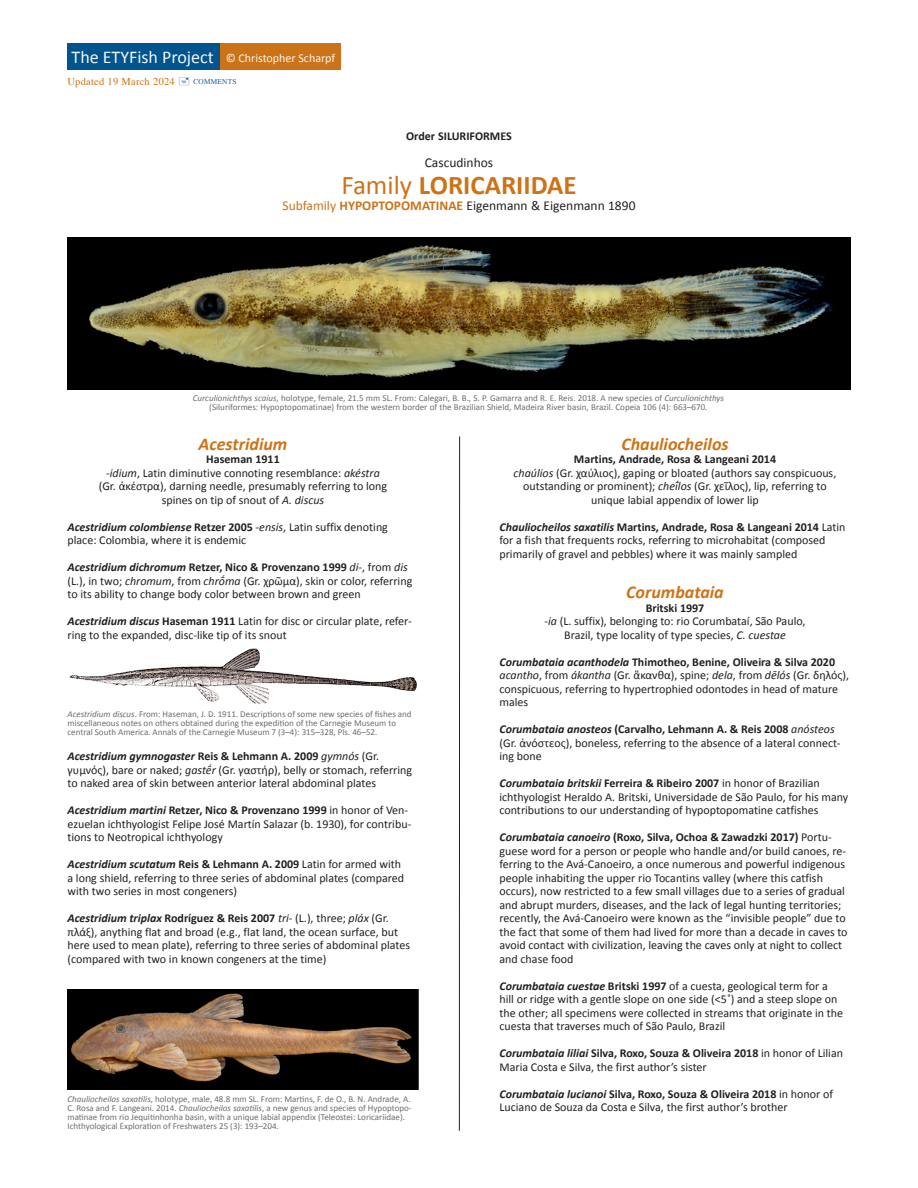
<style>
.page{position:relative;width:918px;height:1188px;background:#fff}
.page>*{position:absolute;margin:0;border:0;box-sizing:border-box;transform-origin:0 0}
.t1{font:700 27px "Calibri";color:#cd7317}
.t2{font:italic 700 18px "Calibri";color:#cd7317}
.t3{font:18px "Calibri";color:#f5f5f6}
.t4{font:13.5px "Calibri";color:#231f20}
.t5{font:12px/13.5px "Calibri";color:#231f20}
.t6{font:700 12px "Calibri";color:#231f20}
.t7{font:12px "Calibri";color:#f5f5f6}
.t8{font:10.5px "Times";letter-spacing:.02em;color:#cd7317}
.t9{font:9px/9px "Calibri";color:#6c6d70}
.t10{font:7.35px "Times";letter-spacing:.03em;color:#175d9e}
.s1{font-weight:400}
.s2{color:#cd7317}
.s3{font-weight:700;color:#cd7317}
.s4{font-style:italic}
.s5{font-weight:700;font-style:italic}
.s6{font-weight:700}
</style>
<div class="page">
<hr style="left:459px;top:436px;width:1px;height:695px;background:#231f20">
<div style="left:68px;top:44px;width:153px;height:26px;background:#00558f"></div>
<div style="left:220px;top:44px;width:121px;height:26px;background:#cd7317"></div>
<img style="left:69px;top:648px;width:348px;height:56px">
<img style="left:68px;top:237px;width:782px;height:152px">
<img style="left:68px;top:989px;width:350px;height:101px">
<p class="t3" style="left:72px;top:45px;width:144px">The ETYFish Project</p>
<p class="t7" style="left:226px;top:49px;width:111px">© Christopher Scharpf</p>
<p class="t8" style="left:68px;top:71px;width:109px">Updated 19 March 2024</p>
<p class="t10" style="left:193px;top:75px;width:45px">COMMENTS</p>
<p class="t6" style="left:406px;top:127px;width:107px">Order SILURIFORMES</p>
<p class="t4" style="left:425px;top:153px;width:70px">Cascudinhos</p>
<p class="t1" style="left:341px;top:166px;width:237px"><span class="s1">Family</span> LORICARIIDAE</p>
<p class="t4" style="left:282px;top:196px;width:355px"><span class="s2">Subfamily</span> <span class="s3">HYPOPTOPOMATINAE</span> Eigenmann &amp; Eigenmann 1890</p>
<p class="t9" style="left:193px;top:394px;width:533px"><span class="s4">Curculionichthys scaius</span>, holotype, female, 21.5 mm SL. From: Calegari, B. B., S. P. Gamarra and R. E. Reis. 2018. A new species of <span class="s4">Curculionichthys</span></p>
<p class="t9" style="left:209px;top:403px;width:500px">(Siluriformes: Hypoptopomatinae) from the western border of the Brazilian Shield, Madeira River basin, Brazil. Copeia 106 (4): 663–670.</p>
<p class="t2" style="left:199px;top:431px;width:90px">Acestridium</p>
<p class="t6" style="left:206px;top:451px;width:75px">Haseman 1911</p>
<p class="t5" style="left:106px;top:466px;width:275px">-<span class="s4">idium</span>, Latin diminutive connoting resemblance: <span class="s4">akéstra</span></p>
<p class="t5" style="left:99px;top:479px;width:290px">(Gr. ἀκέστρα), darning needle, presumably referring to long</p>
<p class="t5" style="left:162px;top:493px;width:164px">spines on tip of snout of <span class="s4">A. discus</span></p>
<p class="t5" style="left:68px;top:520px;width:322px"><span class="s5">Acestridium colombiense</span> <span class="s6">Retzer 2005</span> -<span class="s4">ensis</span>, Latin suffix denoting place: Colombia, where it is endemic</p>
<p class="t5" style="left:68px;top:560px;width:346px"><span class="s5">Acestridium dichromum</span> <span class="s6">Retzer, Nico &amp; Provenzano 1999</span> <span class="s4">di</span>-, from <span class="s4">dis </span>(L.), in two; <span class="s4">chromum</span>, from <span class="s4">chrṓma</span> (Gr. χρῶμα), skin or color, referring to its ability to change body color between brown and green</p>
<p class="t5" style="left:68px;top:614px;width:346px"><span class="s5">Acestridium discus</span> <span class="s6">Haseman 1911</span> Latin for disc or circular plate, refer&shy;ring to the expanded, disc-like tip of its snout</p>
<p class="t9" style="left:68px;top:709px;width:346px"><span class="s4">Acestridium discus</span>. From: Haseman, J. D. 1911. Descriptions of some new species of fishes and miscellaneous notes on others obtained during the expedition of the Carnegie Museum to central South America. Annals of the Carnegie Museum 7 (3–4): 315–328, Pls. 46–52.</p>
<p class="t5" style="left:68px;top:749px;width:346px"><span class="s5">Acestridium gymnogaster</span> <span class="s6">Reis &amp; Lehmann A. 2009</span> <span class="s4">gymnós</span> (Gr. γυμνός), bare or naked; <span class="s4">gastḗr</span> (Gr. γαστήρ), belly or stomach, referring to naked area of skin between anterior lateral abdominal plates</p>
<p class="t5" style="left:68px;top:803px;width:345px"><span class="s5">Acestridium martini</span> <span class="s6">Retzer, Nico &amp; Provenzano 1999</span> in honor of Ven&shy;ezuelan ichthyologist Felipe José Martín Salazar (b. 1930), for contribu&shy;tions to Neotropical ichthyology</p>
<p class="t5" style="left:68px;top:857px;width:338px"><span class="s5">Acestridium scutatum</span> <span class="s6">Reis &amp; Lehmann A. 2009</span> Latin for armed with a long shield, referring to three series of abdominal plates (compared with two series in most congeners)</p>
<p class="t5" style="left:68px;top:911px;width:344px"><span class="s5">Acestridium triplax</span> <span class="s6">Rodríguez &amp; Reis 2007</span> <span class="s4">tri</span>- (L.), three; <span class="s4">pláx</span> (Gr. πλάξ), anything flat and broad (e.g., flat land, the ocean surface, but here used to mean plate), referring to three series of abdominal plates (compared with two in known congeners at the time)</p>
<p class="t9" style="left:68px;top:1094px;width:346px"><span class="s4">Chauliocheilos saxatilis</span>, holotype, male, 48.8 mm SL. From: Martins, F. de O., B. N. Andrade, A.<br>C. Rosa and F. Langeani. 2014. <span class="s4">Chauliocheilos saxatilis</span>, a new genus and species of Hypoptopo&shy;matinae from rio Jequitinhonha basin, with a unique labial appendix (Teleostei: Loricariidae).<br>Ichthyological Exploration of Freshwaters 25 (3): 193–204.</p>
<p class="t2" style="left:621px;top:431px;width:109px">Chauliocheilos</p>
<p class="t6" style="left:574px;top:451px;width:204px">Martins, Andrade, Rosa &amp; Langeani 2014</p>
<p class="t5" style="left:523px;top:466px;width:315px;text-indent:-10px"><span class="s4">chaúlios</span> (Gr. χαύλιος), gaping or bloated (authors say conspicuous, outstanding or prominent); <span class="s4">cheīlos</span></p>
<p class="t5" style="left:679px;top:479px;width:149px"><span class="s4">́</span> (Gr. χεῖλος), lip, referring to</p>
<p class="t5" style="left:591px;top:493px;width:169px">unique labial appendix of lower lip</p>
<p class="t5" style="left:500px;top:520px;width:347px"><span class="s5">Chauliocheilos saxatilis</span> <span class="s6">Martins, Andrade, Rosa &amp; Langeani 2014</span> Latin for a fish that frequents rocks, referring to microhabitat (composed primarily of gravel and pebbles) where it was mainly sampled</p>
<p class="t2" style="left:626px;top:580px;width:99px">Corumbataia</p>
<p class="t6" style="left:646px;top:599px;width:60px">Britski 1997</p>
<p class="t5" style="left:544px;top:614px;width:263px">-<span class="s4">ia</span> (L. suffix), belonging to: rio Corumbataí, São Paulo,</p>
<p class="t5" style="left:564px;top:628px;width:223px">Brazil, type locality of type species, <span class="s4">C. cuestae</span></p>
<p class="t5" style="left:500px;top:655px;width:351px"><span class="s5">Corumbataia acanthodela</span> <span class="s6">Thimotheo, Benine, Oliveira &amp; Silva 2020 </span><span class="s4">acantho</span>, from <span class="s4">ákantha</span> (Gr. ἄκανθα), spine; <span class="s4">dela</span>, from <span class="s4">dēlós</span> (Gr. δηλός), conspicuous, referring to hypertrophied odontodes in head of mature males</p>
<p class="t5" style="left:500px;top:722px;width:342px"><span class="s5">Corumbataia anosteos</span> <span class="s6">(Carvalho, Lehmann A. &amp; Reis 2008</span> <span class="s4">anósteos </span>(Gr. ἀνόστεος), boneless, referring to the absence of a lateral connect&shy;ing bone</p>
<p class="t5" style="left:500px;top:776px;width:350px"><span class="s5">Corumbataia britskii</span> <span class="s6">Ferreira &amp; Ribeiro 2007</span> in honor of Brazilian ichthyologist Heraldo A. Britski, Universidade de São Paulo, for his many contributions to our understanding of hypoptopomatine catfishes</p>
<p class="t5" style="left:500px;top:830px;width:350px"><span class="s5">Corumbataia canoeiro</span> <span class="s6">(Roxo, Silva, Ochoa &amp; Zawadzki 2017)</span> Portu&shy;guese word for a person or people who handle and/or build canoes, re&shy;ferring to the Avá-Canoeiro, a once numerous and powerful indigenous people inhabiting the upper rio Tocantins valley (where this catfish occurs), now restricted to a few small villages due to a series of gradual and abrupt murders, diseases, and the lack of legal hunting territories; recently, the Avá-Canoeiro were known as the “invisible people” due to the fact that some of them had lived for more than a decade in caves to avoid contact with civilization, leaving the caves only at night to collect and chase food</p>
<p class="t5" style="left:500px;top:979px;width:345px"><span class="s5">Corumbataia cuestae</span> <span class="s6">Britski 1997</span> of a cuesta, geological term for a hill or ridge with a gentle slope on one side (&lt;5˚) and a steep slope on the other; all specimens were collected in streams that originate in the cuesta that traverses much of São Paulo, Brazil</p>
<p class="t5" style="left:500px;top:1046px;width:345px"><span class="s5">Corumbataia liliai</span> <span class="s6">Silva, Roxo, Souza &amp; Oliveira 2018</span> in honor of Lilian<br>Maria Costa e Silva, the first author’s sister</p>
<p class="t5" style="left:500px;top:1087px;width:335px"><span class="s5">Corumbataia lucianoi</span> <span class="s6">Silva, Roxo, Souza &amp; Oliveira 2018</span> in honor of<br>Luciano de Souza da Costa e Silva, the first author’s brother</p>
</div>
